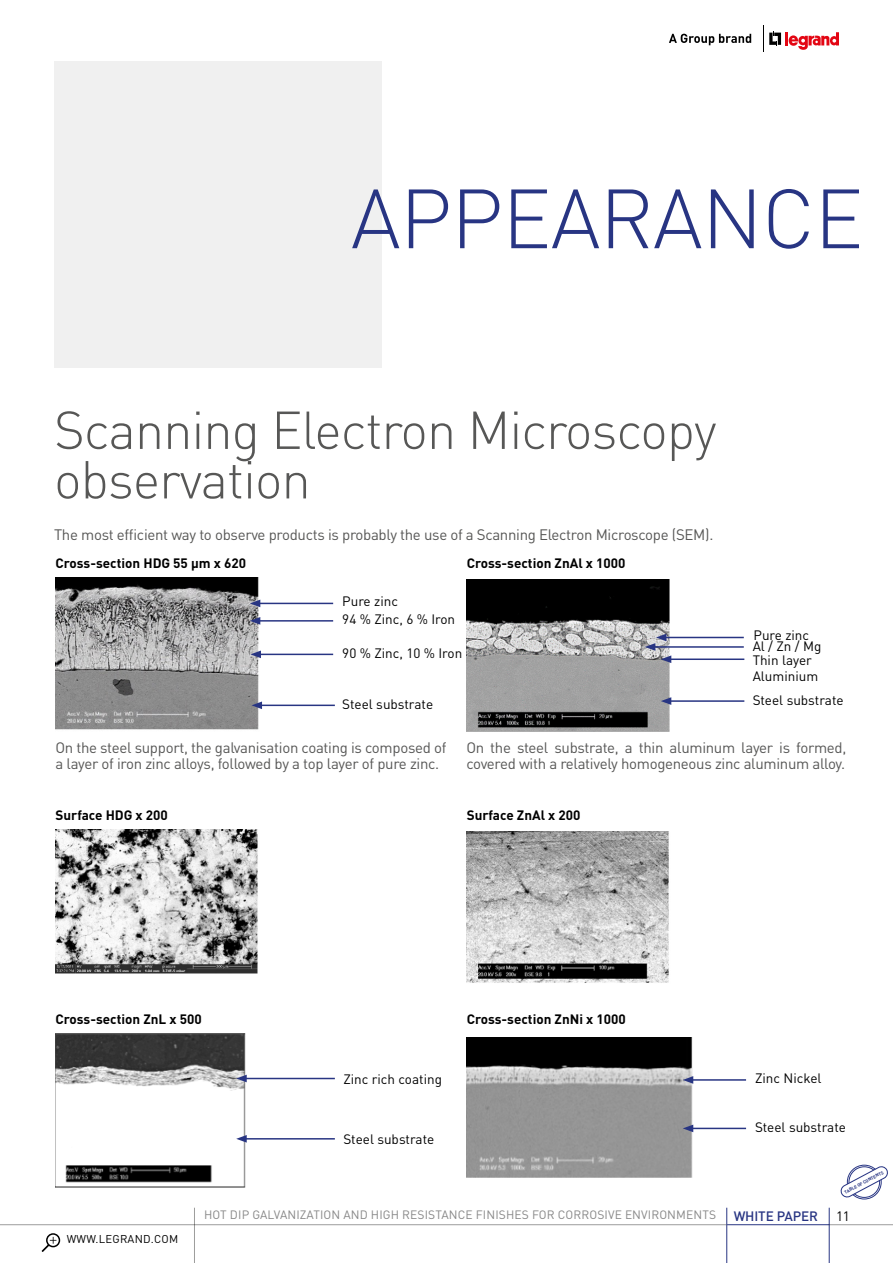
<style>
.page{position:relative;width:893px;height:1263px;background:#fff}
.page>*{position:absolute;margin:0;border:0;box-sizing:border-box;transform-origin:0 0}
.t1{font:300 82.5px "DIN Pro";letter-spacing:-.01em;color:#283583}
.t2{font:300 52.5px/49.5px "DIN Pro";letter-spacing:-.02em;color:#575756}
.t3{font:15px/16.5px "DIN Pro";letter-spacing:-.02em;color:#575756}
.t4{font:13.5px/17.9px "DIN Pro";color:#000}
.t5{font:700 13.5px "DIN Pro";color:#000}
.t6{font:500 13.5px "DIN Pro";letter-spacing:-.01em;color:#283583}
.t7{font:12px "DIN Pro";letter-spacing:.01em;color:#878787}
.t8{font:11.25px "DIN Pro";letter-spacing:.02em;color:#000}
.t9{font:700 4.5px "DIN Pro";color:#283583}
</style>
<div class="page">
<hr style="left:829px;top:1208px;width:1px;height:55px;background:#283583">
<hr style="left:726px;top:1208px;width:1px;height:55px;background:#283583">
<hr style="left:829px;top:1224px;width:64px;height:1px;background:#9d9d9c">
<hr style="left:194px;top:1208px;width:1px;height:55px;background:#9d9d9c">
<hr style="left:727px;top:1224px;width:102px;height:1px;background:#283583">
<hr style="left:0;top:1224px;width:726px;height:1px;background:#9d9d9c">
<svg style="left:669px;top:34px;width:82px;height:11px"></svg>
<svg style="left:763px;top:25px;width:76px;height:27px"></svg>
<div style="left:46px;top:1233px;width:14px;height:14px;border:2px solid #000;border-radius:50%"></div>
<svg style="left:42px;top:1237px;width:14px;height:15px"></svg>
<div style="left:847px;top:1165px;width:34px;height:34px;border:1px solid #283583;border-radius:50%"></div>
<svg style="left:843px;top:1169px;width:44px;height:29px"></svg>
<div style="left:54px;top:62px;width:327px;height:306px;background:#f0f0f0"></div>
<img style="left:56px;top:577px;width:203px;height:153px">
<hr style="left:258px;top:603px;width:75px;height:1px;background:#283583">
<svg style="left:250px;top:600px;width:10px;height:7px"></svg>
<hr style="left:258px;top:620px;width:75px;height:2px;background:#283583">
<svg style="left:250px;top:617px;width:10px;height:8px"></svg>
<hr style="left:259px;top:654px;width:74px;height:1px;background:#283583">
<svg style="left:250px;top:650px;width:11px;height:8px"></svg>
<hr style="left:260px;top:704px;width:75px;height:2px;background:#283583">
<svg style="left:252px;top:701px;width:10px;height:8px"></svg>
<img style="left:56px;top:830px;width:202px;height:144px">
<img style="left:55px;top:1034px;width:191px;height:153px">
<hr style="left:244px;top:1078px;width:91px;height:1px;background:#283583">
<svg style="left:236px;top:1075px;width:11px;height:7px"></svg>
<hr style="left:244px;top:1138px;width:91px;height:1px;background:#283583">
<svg style="left:236px;top:1135px;width:11px;height:8px"></svg>
<img style="left:467px;top:1037px;width:225px;height:140px">
<hr style="left:691px;top:1079px;width:55px;height:2px;background:#283583">
<svg style="left:683px;top:1076px;width:10px;height:8px"></svg>
<hr style="left:691px;top:1128px;width:55px;height:1px;background:#283583">
<svg style="left:683px;top:1124px;width:10px;height:8px"></svg>
<img style="left:467px;top:580px;width:203px;height:151px">
<hr style="left:664px;top:637px;width:80px;height:1px;background:#283583">
<hr style="left:653px;top:646px;width:91px;height:2px;background:#283583">
<hr style="left:669px;top:658px;width:75px;height:2px;background:#283583">
<svg style="left:645px;top:634px;width:26px;height:29px"></svg>
<hr style="left:669px;top:700px;width:75px;height:2px;background:#283583">
<svg style="left:661px;top:697px;width:10px;height:8px"></svg>
<img style="left:467px;top:832px;width:202px;height:151px">
<h1 class="t1" style="left:351px;top:162px;width:514px">APPEARANCE</h1>
<h2 class="t2" style="left:54px;top:403px;width:664px">Scanning Electron Microscopy observation</h2>
<p class="t3" style="left:54px;top:526px;width:661px">The most efficient way to observe products is probably the use of a Scanning Electron Microscope (SEM).</p>
<p class="t5" style="left:55px;top:554px;width:192px">Cross-section HDG 55 µm x 620</p>
<p class="t4" style="left:342px;top:592px;width:114px">Pure zinc<br>94 % Zinc, 6 % Iron</p>
<p class="t4" style="left:342px;top:644px;width:121px">90 % Zinc, 10 % Iron</p>
<p class="t4" style="left:342px;top:695px;width:92px">Steel substrate</p>
<p class="t5" style="left:467px;top:554px;width:160px">Cross-section ZnAl x 1000</p>
<p class="t4" style="left:753px;top:625px;width:57px">Pure zinc</p>
<p class="t4" style="left:753px;top:637px;width:70px">Al / Zn / Mg</p>
<p class="t4" style="left:753px;top:651px;width:67px;line-height:16.2px">Thin layer<br>Aluminium</p>
<p class="t4" style="left:753px;top:690px;width:92px">Steel substrate</p>
<p class="t3" style="left:55px;top:738px;width:392px">On the steel support, the galvanisation coating is composed of a layer of iron zinc alloys, followed by a top layer of pure zinc.</p>
<p class="t3" style="left:466px;top:738px;width:382px">On the steel substrate, a thin aluminum layer is formed, covered with a relatively homogeneous zinc aluminum alloy.</p>
<p class="t5" style="left:55px;top:806px;width:114px">Surface HDG x 200</p>
<p class="t5" style="left:55px;top:1010px;width:148px">Cross-section ZnL x 500</p>
<p class="t5" style="left:467px;top:806px;width:115px">Surface ZnAl x 200</p>
<p class="t4" style="left:343px;top:1069px;width:100px">Zinc rich coating</p>
<p class="t4" style="left:343px;top:1129px;width:92px">Steel substrate</p>
<p class="t5" style="left:467px;top:1010px;width:161px">Cross-section ZnNi x 1000</p>
<p class="t4" style="left:755px;top:1069px;width:68px">Zinc Nickel</p>
<p class="t4" style="left:755px;top:1117px;width:92px">Steel substrate</p>
<p class="t9" style="left:843px;top:1190px;width:45px;rotate:-28deg">TABLE OF CONTENTS</p>
<p class="t8" style="left:67px;top:1232px;width:113px">WWW.LEGRAND.COM</p>
<p class="t7" style="left:204px;top:1207px;width:513px">HOT DIP GALVANIZATION AND HIGH RESISTANCE FINISHES FOR CORROSIVE ENVIRONMENTS</p>
<p class="t6" style="left:734px;top:1207px;width:86px">WHITE PAPER</p>
<p class="t4" style="left:836px;top:1207px;width:15px">11</p>
</div>
